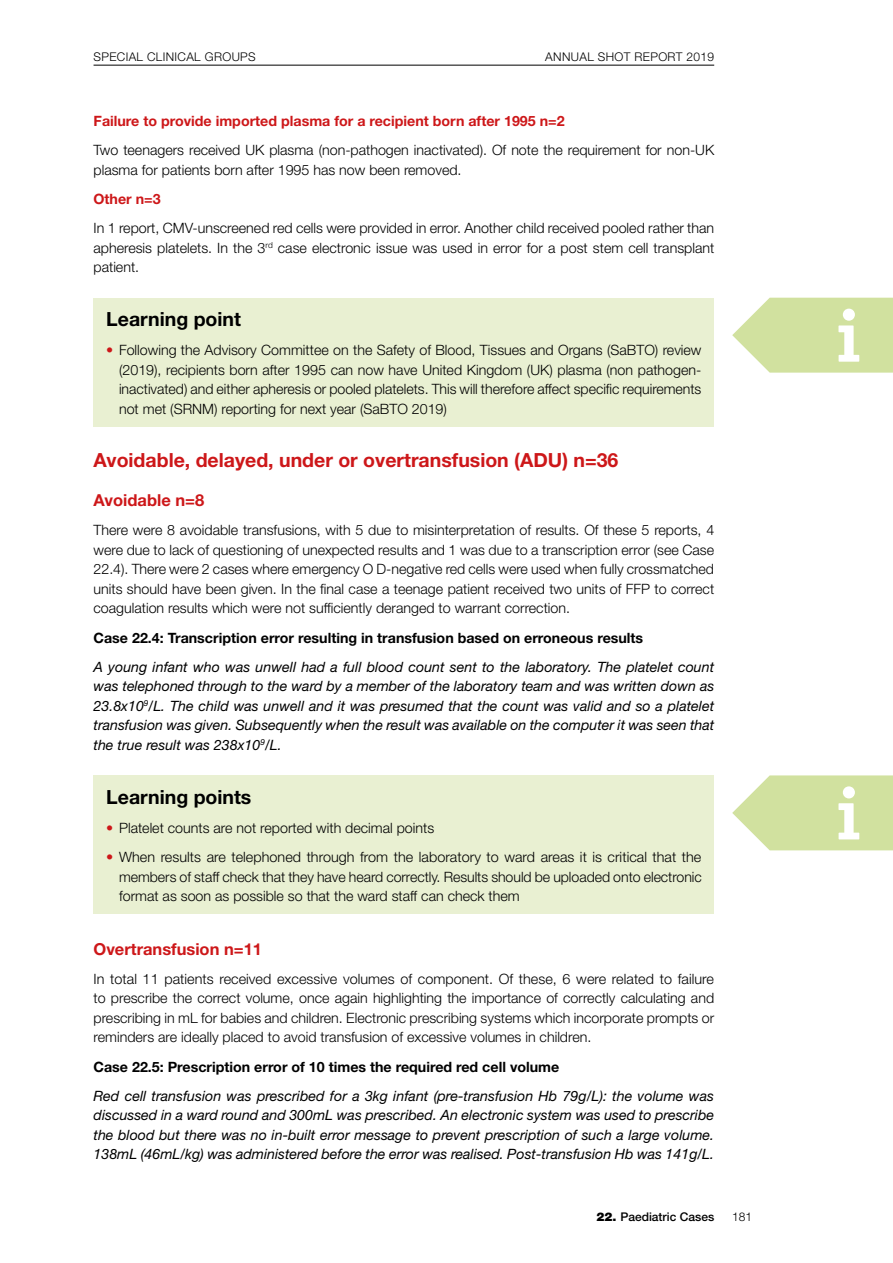
<style>
.page{position:relative;width:893px;height:1263px;background:#fff}
.page>*{position:absolute;margin:0;border:0;box-sizing:border-box;transform-origin:0 0}
.t1{font:700 19.5px "Helvetica Neue";color:#cd1719}
.t2{font:700 19.5px "Helvetica Neue";color:#000}
.t3{font:700 16.5px "Helvetica Neue";color:#cd1719}
.t4{font:300 14.25px/19.5px "Helvetica Neue";color:#000;text-align:justify}
.t5{font:italic 14.25px/19.5px "Helvetica Neue";color:#000;text-align:justify}
.t6{font:700 14.25px "Helvetica Neue";color:#000}
.t7{font:700 14.25px "Helvetica Neue";color:#cd1719}
.t8{font:300 12px "Helvetica Neue";letter-spacing:.03em;color:#000}
.t9{font:500 12px "Helvetica Neue";color:#000}
.s1{color:#cd1719}
.s2{font-weight:900}
</style>
<div class="page">
<hr style="left:94px;top:65px;width:620px;height:1px;background:#000">
<div style="left:94px;top:298px;width:620px;height:128px;background:#e9f0d2"></div>
<div style="left:94px;top:775px;width:620px;height:139px;background:#e9f0d2"></div>
<svg style="left:732px;top:298px;width:161px;height:75px"></svg>
<svg style="left:732px;top:775px;width:161px;height:75px"></svg>
<p class="t8" style="left:94px;top:49px;width:164px">SPECIAL CLINICAL GROUPS</p>
<p class="t8" style="left:545px;top:49px;width:170px">ANNUAL SHOT REPORT 2019</p>
<p class="t7" style="left:94px;top:112px;width:473px">Failure to provide imported plasma for a recipient born after 1995 n=2</p>
<p class="t4" style="left:94px;top:140px;width:622px">Two teenagers received UK plasma (non-pathogen inactivated). Of note the requirement for non-UK plasma for patients born after 1995 has now been removed.</p>
<p class="t7" style="left:94px;top:190px;width:69px">Other n=3</p>
<p class="t4" style="left:94px;top:218px;width:622px">In 1 report, CMV-unscreened red cells were provided in error. Another child received pooled rather than apheresis platelets. In the 3<sup>rd</sup> case electronic issue was used in error for a post stem cell transplant patient.</p>
<h1 class="t2" style="left:106px;top:307px;width:136px">Learning point</h1>
<p class="t4" style="left:119px;top:340px;width:584px;text-indent:-13px"><span class="s1">•</span> Following the Advisory Committee on the Safety of Blood, Tissues and Organs (SaBTO) review (2019), recipients born after 1995 can now have United Kingdom (UK) plasma (non pathogen&shy;inactivated) and either apheresis or pooled platelets. This will therefore affect specific requirements not met (SRNM) reporting for next year (SaBTO 2019)</p>
<h1 class="t1" style="left:94px;top:448px;width:526px">Avoidable, delayed, under or overtransfusion (ADU) n=36</h1>
<p class="t3" style="left:94px;top:490px;width:112px">Avoidable n=8</p>
<p class="t4" style="left:94px;top:520px;width:622px">There were 8 avoidable transfusions, with 5 due to misinterpretation of results. Of these 5 reports, 4 were due to lack of questioning of unexpected results and 1 was due to a transcription error (see Case 22.4). There were 2 cases where emergency O D-negative red cells were used when fully crossmatched units should have been given. In the final case a teenage patient received two units of FFP to correct coagulation results which were not sufficiently deranged to warrant correction.</p>
<p class="t6" style="left:94px;top:629px;width:551px">Case 22.4: Transcription error resulting in transfusion based on erroneous results</p>
<p class="t5" style="left:94px;top:657px;width:622px">A young infant who was unwell had a full blood count sent to the laboratory. The platelet count was telephoned through to the ward by a member of the laboratory team and was written down as 23.8x10<sup>9</sup>/L. The child was unwell and it was presumed that the count was valid and so a platelet transfusion was given. Subsequently when the result was available on the computer it was seen that the true result was 238x10<sup>9</sup>/L.</p>
<h1 class="t2" style="left:106px;top:785px;width:147px">Learning points</h1>
<p class="t4" style="left:106px;top:818px;width:329px"><span class="s1">•</span> Platelet counts are not reported with decimal points</p>
<p class="t4" style="left:119px;top:847px;width:584px;text-indent:-13px"><span class="s1">•</span> When results are telephoned through from the laboratory to ward areas it is critical that the members of staff check that they have heard correctly. Results should be uploaded onto electronic format as soon as possible so that the ward staff can check them</p>
<p class="t3" style="left:94px;top:938px;width:170px">Overtransfusion n=11</p>
<p class="t4" style="left:94px;top:969px;width:622px">In total 11 patients received excessive volumes of component. Of these, 6 were related to failure to prescribe the correct volume, once again highlighting the importance of correctly calculating and prescribing in mL for babies and children. Electronic prescribing systems which incorporate prompts or reminders are ideally placed to avoid transfusion of excessive volumes in children.</p>
<p class="t6" style="left:94px;top:1058px;width:467px">Case 22.5: Prescription error of 10 times the required red cell volume</p>
<p class="t5" style="left:94px;top:1086px;width:622px">Red cell transfusion was prescribed for a 3kg infant (pre-transfusion Hb 79g/L): the volume was discussed in a ward round and 300mL was prescribed. An electronic system was used to prescribe the blood but there was no in-built error message to prevent prescription of such a large volume.<br>138mL (46mL/kg) was administered before the error was realised. Post-transfusion Hb was 141g/L.</p>
<p class="t9" style="left:596px;top:1209px;width:119px"><span class="s2">22.</span> Paediatric Cases</p>
<p class="t8" style="left:732px;top:1209px;width:22px">181</p>
</div>
